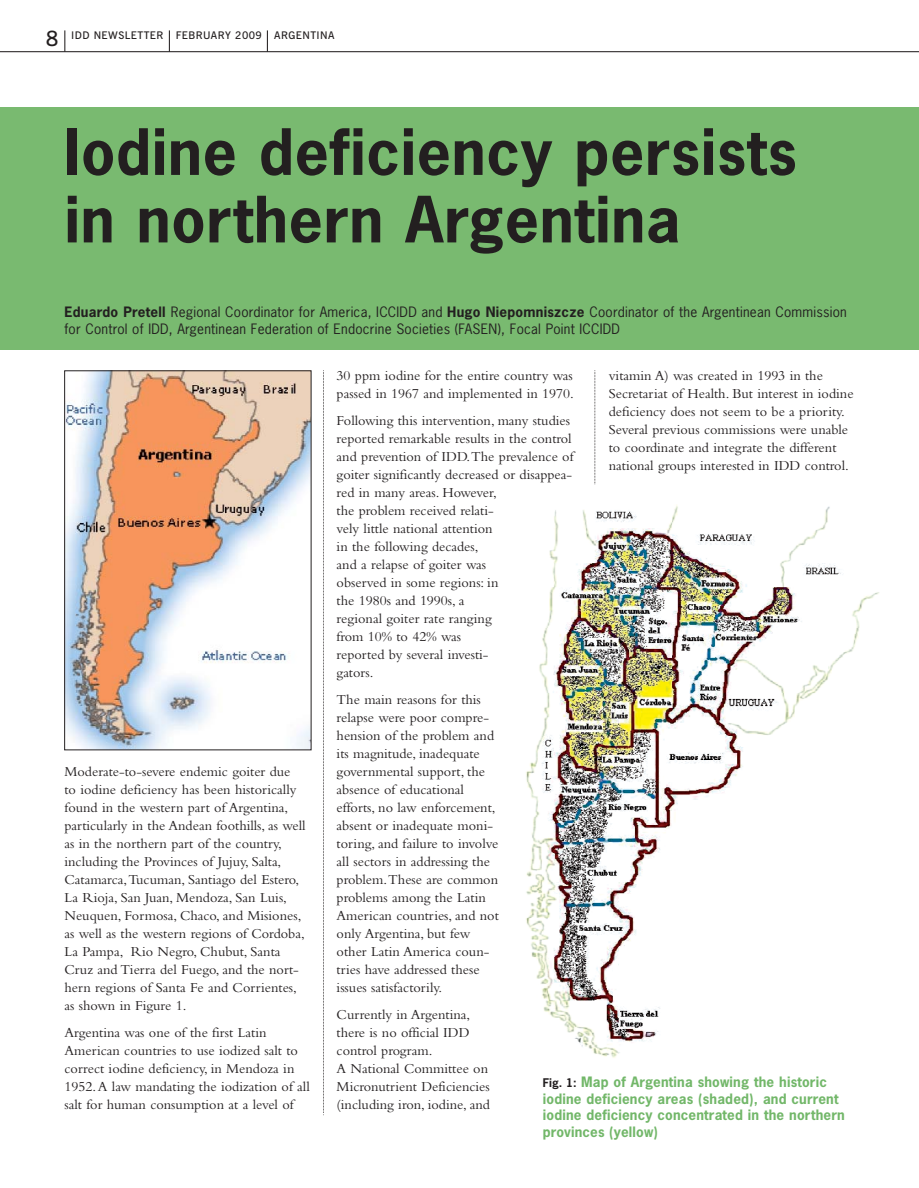
<style>
.page{position:relative;width:919px;height:1188px;background:#fff}
.page>*{position:absolute;margin:0;border:0;box-sizing:border-box;transform-origin:0 0}
.t1{font:700 60px/67.5px "News Gothic";letter-spacing:.01em;color:#231f20}
.t2{font:14.25px/18px "Bembo";color:#231f20}
.t3{font:13.5px/16.2px "News Gothic";letter-spacing:.015em;color:#231f20}
.t4{font:700 13.5px/16.5px "News Gothic";letter-spacing:.01em;color:#72b769}
.t5{font:600 10.5px "News Gothic BT";letter-spacing:.04em;color:#231f20}
.s1{font-size:21px}
.s2{font-weight:700}
.s3{font-size:11.25px;color:#231f20}
</style>
<div class="page">
<svg style="left:169px;top:30px;width:1px;height:21px"></svg>
<svg style="left:267px;top:30px;width:1px;height:21px"></svg>
<svg style="left:64px;top:30px;width:1px;height:21px"></svg>
<hr style="left:0;top:51px;width:918px;height:1px;background:#231f20">
<svg style="left:594px;top:370px;width:1px;height:114px"></svg>
<svg style="left:323px;top:370px;width:1px;height:745px"></svg>
<img style="left:526px;top:505px;width:353px;height:553px">
<div style="left:0;top:107px;width:918px;height:242px;background:#79ba70"></div>
<img style="left:66px;top:373px;width:243px;height:375px">
<div style="left:64px;top:371px;width:247px;height:379px;border:1px solid #231f20"></div>
<p class="t5" style="left:46px;top:31px;width:290px"><span class="s1">8</span> IDD NEWSLETTER FEBRUARY 2009 ARGENTINA</p>
<h1 class="t1" style="left:64px;top:124px;width:733px">Iodine deficiency persists in northern Argentina</h1>
<p class="t3" style="left:64px;top:305px;width:783px"><span class="s2">Eduardo Pretell</span> Regional Coordinator for America, ICCIDD and <span class="s2">Hugo Niepomniszcze</span> Coordinator of the Argentinean Commission for Control of IDD, Argentinean Federation of Endocrine Societies (FASEN), Focal Point ICCIDD</p>
<p class="t2" style="left:64px;top:764px;width:242px">Moderate-to-severe endemic goiter due to iodine deficiency has been historically found in the western part of Argentina, particularly in the Andean foothills, as well as in the northern part of the country, including the Provinces of Jujuy, Salta, Catamarca,Tucuman, Santiago del Estero, La Rioja, San Juan, Mendoza, San Luis, Neuquen, Formosa, Chaco, and Misiones, as well as the western regions of Cordoba, La Pampa, Rio Negro, Chubut, Santa Cruz and Tierra del Fuego, and the nort&shy;hern regions of Santa Fe and Corrientes, as shown in Figure 1.</p>
<p class="t2" style="left:64px;top:1025px;width:247px">Argentina was one of the first Latin American countries to use iodized salt to correct iodine deficiency, in Mendoza in 1952.A law mandating the iodization of all salt for human consumption at a level of</p>
<p class="t2" style="left:336px;top:368px;width:239px">30 ppm iodine for the entire country was passed in 1967 and implemented in 1970.</p>
<p class="t2" style="left:336px;top:413px;width:238px">Following this intervention, many studies reported remarkable results in the control and prevention of IDD.The prevalence of goiter significantly decreased or disappea&shy;red in many areas. However,<br>the problem received relati-<br>vely little national attention<br>in the following decades,<br>and a relapse of goiter was<br>observed in some regions: in<br>the 1980s and 1990s, a<br>regional goiter rate ranging<br>from 10% to 42% was<br>reported by several investi-<br>gators.</p>
<p class="t2" style="left:336px;top:692px;width:164px">The main reasons for this relapse were poor compre&shy;hension of the problem and its magnitude, inadequate governmental support, the absence of educational efforts, no law enforcement, absent or inadequate moni&shy;toring, and failure to involve all sectors in addressing the problem.These are common problems among the Latin<br>American countries, and not only Argentina, but few other Latin America coun&shy;tries have addressed these issues satisfactorily.</p>
<p class="t2" style="left:336px;top:1007px;width:155px">Currently in Argentina, there is no official IDD control program.<br>A National Committee on<br>Micronutrient Deficiencies (including iron, iodine, and</p>
<p class="t2" style="left:608px;top:368px;width:246px">vitamin A) was created in 1993 in the Secretariat of Health. But interest in iodine deficiency does not seem to be a priority.<br>Several previous commissions were unable to coordinate and integrate the different national groups interested in IDD control.</p>
<p class="t4" style="left:543px;top:1075px;width:303px"><span class="s3">Fig. 1:</span> Map of Argentina showing the historic iodine deficiency areas (shaded), and current iodine deficiency concentrated in the northern provinces (yellow)</p>
</div>
